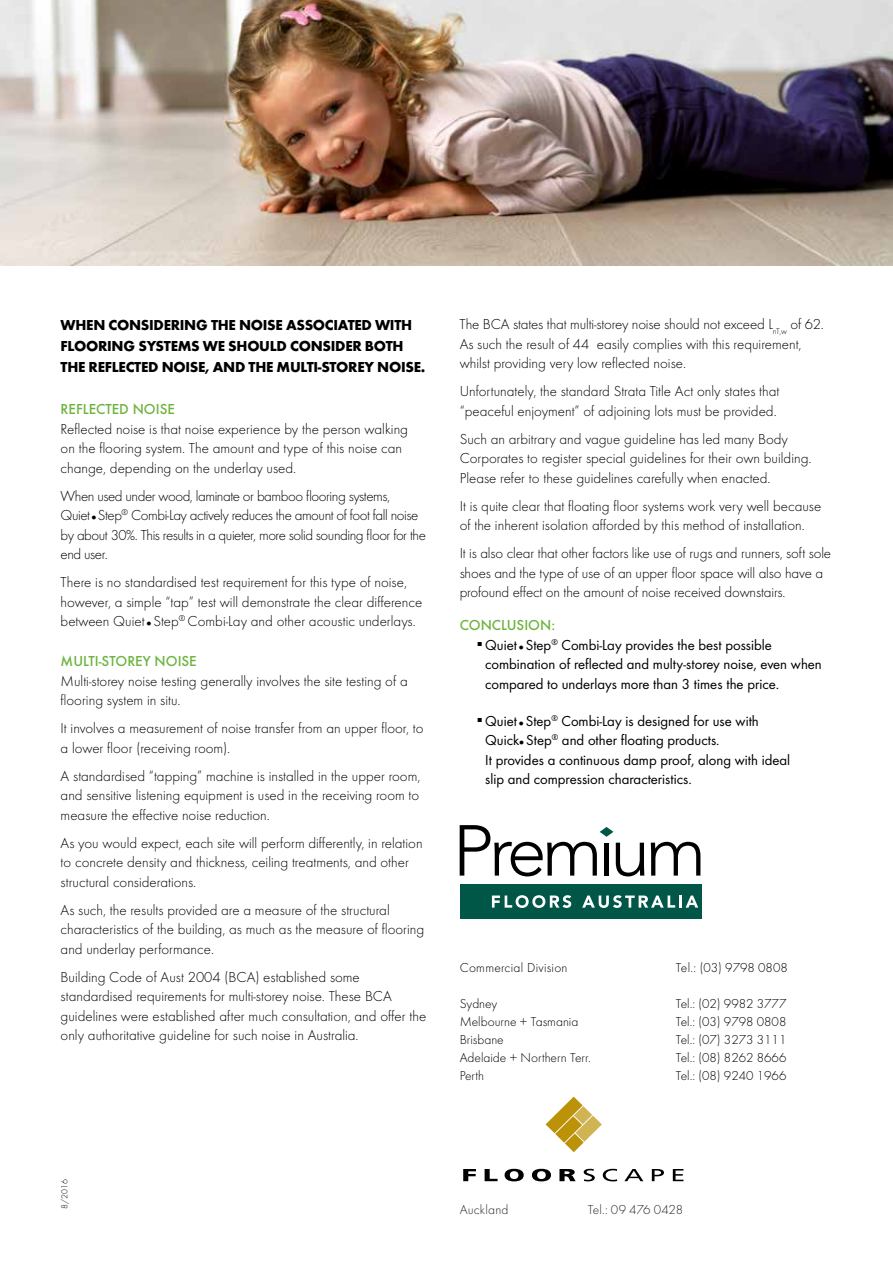
<style>
.page{position:relative;width:893px;height:1263px;background:#fff}
.page>*{position:absolute;margin:0;border:0;box-sizing:border-box;transform-origin:0 0}
.t1{font:300 15px/19.5px "Futura";color:#000}
.t2{font:15px/19.5px "Futura Boo";color:#000}
.t3{font:300 15px/19.5px "Futura";letter-spacing:-.03em;color:#000}
.t4{font:700 15px/21px "Futura";letter-spacing:-.02em;color:#000}
.t5{font:500 15px "Futura";color:#6cb33f}
.t6{font:300 13.5px "Futura";color:#000}
.t7{font:300 13.5px "Futura PT";letter-spacing:.01em;color:#292829}
.t8{font:300 13.5px "Futura";letter-spacing:.02em;color:#000}
.t9{font:300 9px "Futura";color:#000}
.s1{font-family:"Futura Boo";font-weight:400;font-size:7.5px}
.s2{font-size:7.5px}
</style>
<div class="page">
<img style="left:0;top:0;width:893px;height:266px">
<div style="left:460px;top:884px;width:242px;height:35px;background:#005747"></div>
<svg style="left:651px;top:842px;width:49px;height:33px"></svg>
<svg style="left:460px;top:825px;width:184px;height:51px"></svg>
<svg style="left:492px;top:895px;width:79px;height:13px"></svg>
<svg style="left:582px;top:895px;width:116px;height:13px"></svg>
<svg style="left:463px;top:1169px;width:13px;height:12px"></svg>
<svg style="left:485px;top:1169px;width:13px;height:12px"></svg>
<svg style="left:505px;top:1169px;width:19px;height:12px"></svg>
<svg style="left:532px;top:1169px;width:19px;height:12px"></svg>
<svg style="left:559px;top:1169px;width:17px;height:12px"></svg>
<svg style="left:584px;top:1169px;width:11px;height:12px"></svg>
<svg style="left:603px;top:1169px;width:14px;height:12px"></svg>
<svg style="left:624px;top:1169px;width:19px;height:12px"></svg>
<svg style="left:652px;top:1169px;width:12px;height:12px"></svg>
<svg style="left:673px;top:1169px;width:10px;height:12px"></svg>
<svg style="left:546px;top:1096px;width:56px;height:56px"></svg>
<p class="t4" style="left:61px;top:314px;width:366px">WHEN CONSIDERING THE NOISE ASSOCIATED WITH<br>FLOORING SYSTEMS WE SHOULD CONSIDER BOTH<br>THE REFLECTED NOISE, AND THE MULTI-STOREY NOISE.</p>
<p class="t5" style="left:61px;top:400px;width:116px">REFLECTED NOISE</p>
<p class="t1" style="left:61px;top:419px;width:349px">Reflected noise is that noise experience by the person walking on the flooring system. The amount and type of this noise can change, depending on the underlay used.</p>
<p class="t3" style="left:61px;top:486px;width:367px">When used under wood, laminate or bamboo flooring systems,<br>Quiet <span class="s1">▯</span> Step<sup>®</sup> Combi-Lay actively reduces the amount of foot fall noise by about 30%. This results in a quieter, more solid sounding floor for the end user.</p>
<p class="t1" style="left:61px;top:572px;width:363px">There is no standardised test requirement for this type of noise, however, a simple “tap” test will demonstrate the clear difference between Quiet <span class="s1">▯</span> Step<sup>®</sup> Combi-Lay and other acoustic underlays.</p>
<p class="t5" style="left:61px;top:652px;width:138px">MULTI-STOREY NOISE</p>
<p class="t1" style="left:61px;top:671px;width:349px">Multi-storey noise testing generally involves the site testing of a flooring system in situ.</p>
<p class="t1" style="left:61px;top:718px;width:364px">It involves a measurement of noise transfer from an upper floor, to a lower floor (receiving room).</p>
<p class="t1" style="left:61px;top:766px;width:361px;text-align:justify">A standardised “tapping” machine is installed in the upper room, and sensitive listening equipment is used in the receiving room to measure the effective noise reduction.</p>
<p class="t1" style="left:61px;top:833px;width:363px">As you would expect, each site will perform differently, in relation to concrete density and thickness, ceiling treatments, and other structural considerations.</p>
<p class="t1" style="left:61px;top:900px;width:365px">As such, the results provided are a measure of the structural characteristics of the building, as much as the measure of flooring and underlay performance.</p>
<p class="t1" style="left:61px;top:967px;width:367px">Building Code of Aust 2004 (BCA) established some standardised requirements for multi-storey noise. These BCA guidelines were established after much consultation, and offer the only authoritative guideline for such noise in Australia.</p>
<p class="t1" style="left:460px;top:314px;width:366px">The BCA states that multi-storey noise should not exceed L<sub>nT,w</sub> of 62.<br>As such the result of 44 easily complies with this requirement, whilst providing very low reflected noise.</p>
<p class="t1" style="left:460px;top:381px;width:321px">Unfortunately, the standard Strata Title Act only states that “peaceful enjoyment” of adjoining lots must be provided.</p>
<p class="t1" style="left:460px;top:429px;width:353px">Such an arbitrary and vague guideline has led many Body<br>Corporates to register special guidelines for their own building.<br>Please refer to these guidelines carefully when enacted.</p>
<p class="t1" style="left:460px;top:496px;width:363px">It is quite clear that floating floor systems work very well because of the inherent isolation afforded by this method of installation.</p>
<p class="t1" style="left:460px;top:544px;width:373px">It is also clear that other factors like use of rugs and runners, soft sole shoes and the type of use of an upper floor space will also have a profound effect on the amount of noise received downstairs.</p>
<p class="t5" style="left:460px;top:616px;width:97px">CONCLUSION:</p>
<p class="t2" style="left:485px;top:635px;width:338px;text-indent:-9px">▪ Quiet <span class="s2">▯</span> Step<sup>®</sup> Combi-Lay provides the best possible combination of reflected and multy-storey noise, even when compared to underlays more than 3 times the price.</p>
<p class="t2" style="left:485px;top:711px;width:307px;text-indent:-9px">▪ Quiet <span class="s2">▯</span> Step<sup>®</sup> Combi-Lay is designed for use with Quick<span class="s2">▯</span> Step<sup>®</sup> and other floating products.<br>It provides a continuous damp proof, along with ideal slip and compression characteristics.</p>
<p class="t8" style="left:460px;top:960px;width:109px">Commercial Division</p>
<p class="t6" style="left:676px;top:960px;width:114px">Tel.: (03) 9798 0808</p>
<p class="t6" style="left:460px;top:996px;width:39px">Sydney</p>
<p class="t6" style="left:676px;top:996px;width:112px">Tel.: (02) 9982 3777</p>
<p class="t6" style="left:460px;top:1014px;width:120px">Melbourne + Tasmania</p>
<p class="t6" style="left:676px;top:1014px;width:112px">Tel.: (03) 9798 0808</p>
<p class="t6" style="left:460px;top:1032px;width:46px">Brisbane</p>
<p class="t6" style="left:676px;top:1032px;width:112px">Tel.: (07) 3273 3111</p>
<p class="t6" style="left:460px;top:1050px;width:133px">Adelaide + Northern Terr.</p>
<p class="t6" style="left:676px;top:1050px;width:112px">Tel.: (08) 8262 8666</p>
<p class="t6" style="left:460px;top:1068px;width:26px">Perth</p>
<p class="t6" style="left:676px;top:1068px;width:112px">Tel.: (08) 9240 1966</p>
<p class="t9" style="left:59px;top:1209px;width:31px;rotate:-90deg">8/2016</p>
<p class="t7" style="left:460px;top:1202px;width:50px">Auckland</p>
<p class="t7" style="left:588px;top:1202px;width:97px">Tel.: 09 476 0428</p>
</div>
